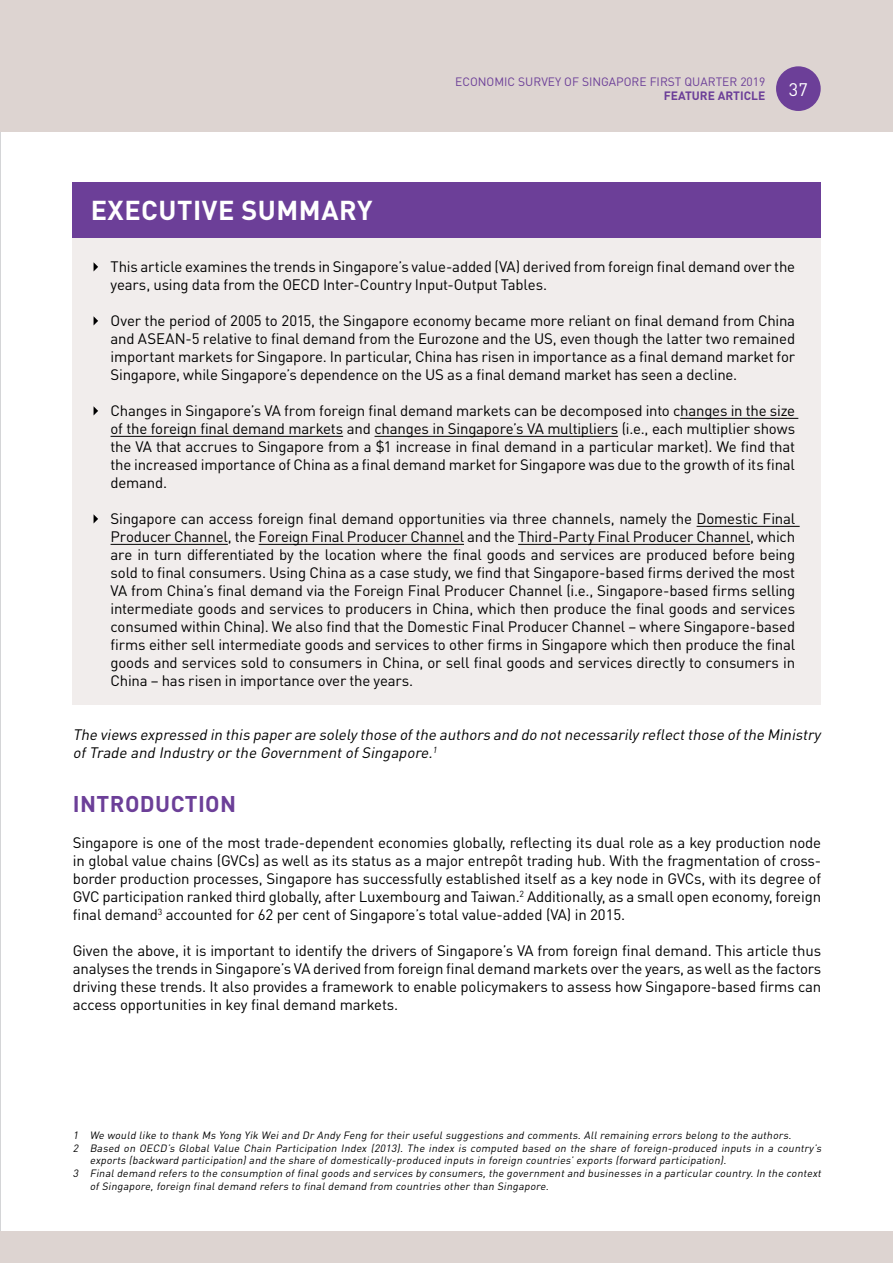
<style>
.page{position:relative;width:893px;height:1263px;background:#fff}
.page>*{position:absolute;margin:0;border:0;box-sizing:border-box;transform-origin:0 0}
.t1{font:700 27px "DIN Pro";letter-spacing:.02em;color:#fff}
.t2{font:700 22.5px "DIN Pro";letter-spacing:.02em;color:#6c3f98}
.t3{font:18px "DIN Pro";color:#fff}
.t4{font:15px/18px "DIN Pro";letter-spacing:-.015em;color:#000;text-align:justify}
.t5{font:italic 15px/18px "DIN Pro";color:#000}
.t6{font:12px "DIN Pro";color:#6c3f98}
.t7{font:700 12px "DIN Pro";color:#6c3f98}
.t8{font:italic 10.5px "DIN Pro";color:#000}
</style>
<div class="page">
<div style="left:72px;top:182px;width:749px;height:522px;background:#f1edec"></div>
<div style="left:72px;top:182px;width:749px;height:56px;background:#6c3f98"></div>
<hr style="left:680px;top:418px;width:118px;height:1px;background:#000">
<hr style="left:111px;top:436px;width:232px;height:1px;background:#000">
<hr style="left:374px;top:436px;width:244px;height:1px;background:#000">
<hr style="left:697px;top:526px;width:103px;height:1px;background:#000">
<hr style="left:111px;top:544px;width:117px;height:1px;background:#000">
<hr style="left:259px;top:544px;width:205px;height:1px;background:#000">
<hr style="left:518px;top:544px;width:232px;height:1px;background:#000">
<svg style="left:94px;top:263px;width:4px;height:8px"></svg>
<svg style="left:94px;top:317px;width:4px;height:8px"></svg>
<svg style="left:94px;top:407px;width:4px;height:8px"></svg>
<svg style="left:94px;top:515px;width:4px;height:8px"></svg>
<hr style="left:0;top:0;width:1px;height:1263px;background:#c7c8ca">
<div style="left:0;top:0;width:893px;height:132px;background:#ddd4d1"></div>
<div style="left:776px;top:66px;width:45px;height:45px;background:#6c3f98;border-radius:50%"></div>
<div style="left:0;top:1231px;width:893px;height:32px;background:#ddd4d1"></div>
<h1 class="t1" style="left:91px;top:192px;width:284px">EXECUTIVE SUMMARY</h1>
<p class="t6" style="left:455px;top:74px;width:312px">ECONOMIC SURVEY OF SINGAPORE FIRST QUARTER 2019</p>
<p class="t7" style="left:664px;top:88px;width:103px">FEATURE ARTICLE</p>
<p class="t3" style="left:789px;top:77px;width:20px">37</p>
<p class="t4" style="left:111px;top:257px;width:686px">This article examines the trends in Singapore’s value-added (VA) derived from foreign final demand over the years, using data from the OECD Inter-Country Input-Output Tables.</p>
<p class="t4" style="left:111px;top:311px;width:686px">Over the period of 2005 to 2015, the Singapore economy became more reliant on final demand from China and ASEAN-5 relative to final demand from the Eurozone and the US, even though the latter two remained important markets for Singapore. In particular, China has risen in importance as a final demand market for Singapore, while Singapore’s dependence on the US as a final demand market has seen a decline.</p>
<p class="t4" style="left:111px;top:401px;width:686px">Changes in Singapore’s VA from foreign final demand markets can be decomposed into changes in the size of the foreign final demand markets and changes in Singapore’s VA multipliers (i.e., each multiplier shows the VA that accrues to Singapore from a $1 increase in final demand in a particular market). We find that the increased importance of China as a final demand market for Singapore was due to the growth of its final demand.</p>
<p class="t4" style="left:111px;top:509px;width:686px">Singapore can access foreign final demand opportunities via three channels, namely the Domestic Final Producer Channel, the Foreign Final Producer Channel and the Third-Party Final Producer Channel, which are in turn differentiated by the location where the final goods and services are produced before being sold to final consumers. Using China as a case study, we find that Singapore-based firms derived the most VA from China’s final demand via the Foreign Final Producer Channel (i.e., Singapore-based firms selling intermediate goods and services to producers in China, which then produce the final goods and services consumed within China). We also find that the Domestic Final Producer Channel – where Singapore-based firms either sell intermediate goods and services to other firms in Singapore which then produce the final goods and services sold to consumers in China, or sell final goods and services directly to consumers in China – has risen in importance over the years.</p>
<p class="t5" style="left:73px;top:725px;width:752px">The views expressed in this paperare solely those ofthe authors and do notnecessarily reflectthose ofthe Ministry ofTrade and Industry or the GovernmentofSingapore.<sup>1</sup></p>
<h2 class="t2" style="left:73px;top:789px;width:165px">INTRODUCTION</h2>
<p class="t4" style="left:73px;top:833px;width:750px">Singapore is one of the most trade-dependent economies globally, reflecting its dual role as a key production node in global value chains (GVCs) as well as its status as a major entrepôt trading hub. With the fragmentation of cross&shy;border production processes, Singapore has successfully established itself as a key node in GVCs, with its degree of GVC participation ranked third globally, after Luxembourg and Taiwan.<sup>2</sup> Additionally, as a small open economy, foreign final demand<sup>3</sup> accounted for 62 per cent of Singapore’s total value-added (VA) in 2015.</p>
<p class="t4" style="left:73px;top:941px;width:750px">Given the above, it is important to identify the drivers of Singapore’s VA from foreign final demand. This article thus analyses the trends in Singapore’s VA derived from foreign final demand markets over the years, as well as the factors driving these trends. It also provides a framework to enable policymakers to assess how Singapore-based firms can access opportunities in key final demand markets.</p>
<p class="t8" style="left:73px;top:1128px;width:722px">1 We would like to thank Ms Yong Yik Wei and Dr Andy Feng for their useful suggestions and comments. All remaining errors belong to the authors.</p>
<p class="t8" style="left:73px;top:1141px;width:752px">2 Based on OECD’s Global Value Chain Participation Index (2013). The index is computed based on the share of foreign-produced inputs in a country’s</p>
<p class="t8" style="left:90px;top:1153px;width:640px">exports (backward participation) and the share of domestically-produced inputs in foreign countries’ exports (forward participation).</p>
<p class="t8" style="left:73px;top:1166px;width:752px">3 Finaldemand refers to the consumption offinalgoods and services by consumers,the governmentand businesses in a particular country.In the context</p>
<p class="t8" style="left:90px;top:1179px;width:463px">of Singapore, foreign final demand refers to final demand from countries other than Singapore.</p>
</div>
